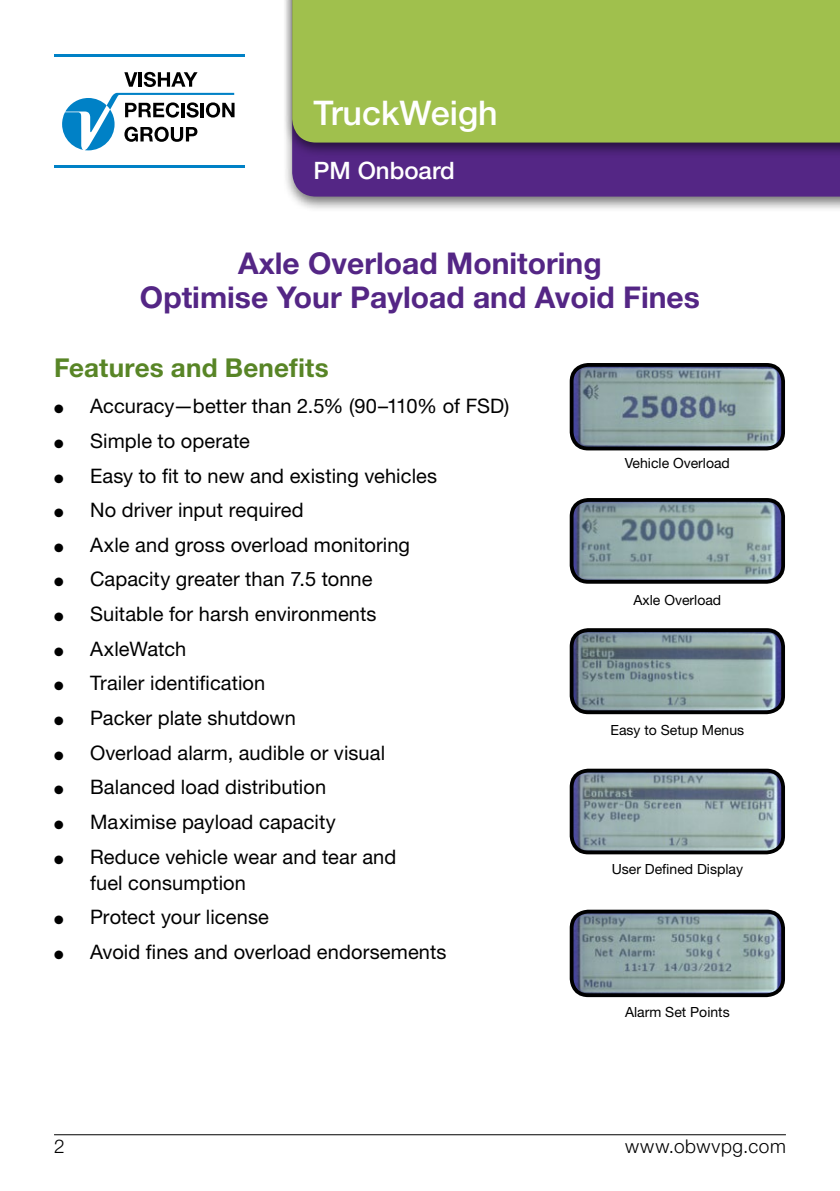
<style>
.page{position:relative;width:840px;height:1191px;background:#fff}
.page>*{position:absolute;margin:0;border:0;box-sizing:border-box;transform-origin:0 0}
.SG_Inside_Curve_Head{font:500 34px "Helvetica Neue LT Std";color:#fff}
.PT_Back_Header{font:700 30px "Helvetica Neue LT Std";color:#542685}
.PT_Front_SectionName{font:700 26px "Helvetica Neue LT Std";letter-spacing:.005em;color:#588526}
.SG_Inside_Curve_Subh{font:500 24px "Helvetica Neue LT Std";color:#fff}
.PT_Front_Bullet{font:20px/26px "Helvetica Neue LT Std";letter-spacing:.005em;color:#000}
._2011_footer_right_p{font:300 19px "Helvetica Neue LT Std";letter-spacing:.03em;color:#000}
.PMOB-Front-image-cap{font:14px "Helvetica Neue LT Std";color:#000}
</style>
<div class="page">
<div style="left:282px;top:0;width:557px;height:212px;background:#000;opacity:.55"></div>
<div style="left:292px;top:158px;width:547px;height:39px;background:#542685"></div>
<div style="left:282px;top:0;width:557px;height:158px;background:#000;opacity:.55"></div>
<div style="left:292px;top:0;width:547px;height:143px;background:#a0c04d"></div>
<svg style="left:62px;top:93px;width:172px;height:57px"></svg>
<svg style="left:124px;top:72px;width:13px;height:15px"></svg>
<hr style="left:139px;top:72px;width:3px;height:15px;background:#000">
<svg style="left:144px;top:72px;width:53px;height:15px"></svg>
<hr style="left:54px;top:54px;width:190px;height:3px;background:#0081c6">
<hr style="left:54px;top:165px;width:190px;height:3px;background:#0081c6">
<img style="left:574px;top:914px;width:208px;height:81px">
<div style="left:569px;top:909px;width:215px;height:88px;border:4px solid #000;border-radius:17px"></div>
<img style="left:574px;top:365px;width:208px;height:83px">
<div style="left:569px;top:363px;width:215px;height:87px;border:4px solid #000;border-radius:17px"></div>
<img style="left:574px;top:630px;width:208px;height:82px">
<div style="left:569px;top:628px;width:215px;height:86px;border:4px solid #000;border-radius:17px"></div>
<img style="left:574px;top:773px;width:208px;height:79px">
<div style="left:569px;top:768px;width:215px;height:86px;border:4px solid #000;border-radius:17px"></div>
<img style="left:574px;top:500px;width:208px;height:82px">
<div style="left:569px;top:498px;width:215px;height:86px;border:4px solid #000;border-radius:17px"></div>
<hr style="left:54px;top:1134px;width:731px;height:1px;background:#000">
<p class="SG_Inside_Curve_Head" style="left:313px;top:93px;width:185px">TruckWeigh</p>
<p class="SG_Inside_Curve_Subh" style="left:313px;top:156px;width:142px">PM Onboard</p>
<p class="PT_Back_Header" style="left:238px;top:244px;width:365px">Axle Overload Monitoring</p>
<p class="PT_Back_Header" style="left:140px;top:278px;width:561px">Optimise Your Payload and Avoid Fines</p>
<p class="PT_Front_SectionName" style="left:54px;top:352px;width:276px">Features and Benefits</p>
<p class="PT_Front_Bullet" style="left:54px;top:393px;width:456px">● Accuracy—better than 2.5% (90–110% of FSD)</p>
<p class="PT_Front_Bullet" style="left:54px;top:427px;width:197px">● Simple to operate</p>
<p class="PT_Front_Bullet" style="left:54px;top:462px;width:384px">● Easy to fit to new and existing vehicles</p>
<p class="PT_Front_Bullet" style="left:54px;top:497px;width:251px">● No driver input required</p>
<p class="PT_Front_Bullet" style="left:54px;top:531px;width:357px">● Axle and gross overload monitoring</p>
<p class="PT_Front_Bullet" style="left:54px;top:566px;width:320px">● Capacity greater than 7.5 tonne</p>
<p class="PT_Front_Bullet" style="left:54px;top:601px;width:324px">● Suitable for harsh environments</p>
<p class="PT_Front_Bullet" style="left:54px;top:635px;width:134px">● AxleWatch</p>
<p class="PT_Front_Bullet" style="left:54px;top:670px;width:213px">● Trailer identification</p>
<p class="PT_Front_Bullet" style="left:54px;top:704px;width:243px">● Packer plate shutdown</p>
<p class="PT_Front_Bullet" style="left:54px;top:739px;width:332px">● Overload alarm, audible or visual</p>
<p class="PT_Front_Bullet" style="left:54px;top:774px;width:273px">● Balanced load distribution</p>
<p class="PT_Front_Bullet" style="left:54px;top:808px;width:283px">● Maximise payload capacity</p>
<p class="PT_Front_Bullet" style="left:90px;top:843px;width:307px;text-indent:-36px">● Reduce vehicle wear and tear and fuel consumption</p>
<p class="PT_Front_Bullet" style="left:54px;top:904px;width:216px">● Protect your license</p>
<p class="PT_Front_Bullet" style="left:54px;top:938px;width:394px">● Avoid fines and overload endorsements</p>
<p class="PMOB-Front-image-cap" style="left:624px;top:455px;width:107px">Vehicle Overload</p>
<p class="PMOB-Front-image-cap" style="left:633px;top:592px;width:89px">Axle Overload</p>
<p class="PMOB-Front-image-cap" style="left:610px;top:722px;width:135px">Easy to Setup Menus</p>
<p class="PMOB-Front-image-cap" style="left:611px;top:860px;width:133px">User Defined Display</p>
<p class="PMOB-Front-image-cap" style="left:624px;top:1003px;width:106px">Alarm Set Points</p>
<p class="_2011_footer_right_p" style="left:54px;top:1134px;width:12px">2</p>
<p class="_2011_footer_right_p" style="left:624px;top:1134px;width:162px">www.obwvpg.com</p>
</div>
